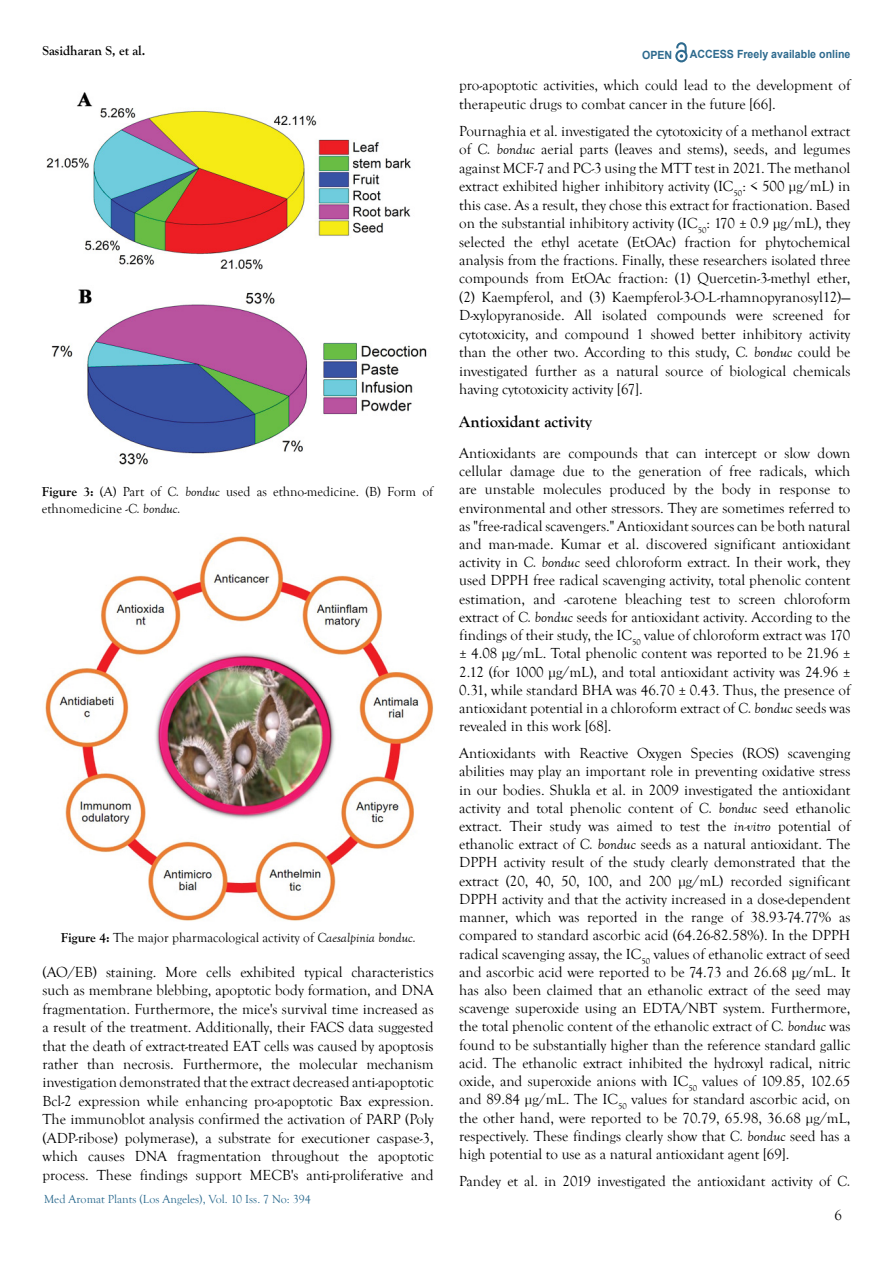
<style>
.page{position:relative;width:893px;height:1263px;background:#fff}
.page>*{position:absolute;margin:0;border:0;box-sizing:border-box;transform-origin:0 0}
.t1{font:700 16.5px "Goudy Old Style T";color:#000}
.t2{font:15px/18.3px "Goudy Old Style T";color:#000;text-align:justify}
.t3{font:13.5px/16.2px "Goudy Old Style T";color:#000}
.t4{font:700 13.5px "Goudy Old Style T";color:#000}
.t5{font:12px "Goudy Old Style T";color:#2c6b8f}
.t6{font:700 11.25px "Arial";color:#2d6a8e;scale:.94 1}
.s1{font-weight:700}
.s2{font-style:italic}
</style>
<div class="page">
<svg style="left:675px;top:43px;width:12px;height:19px"></svg>
<img style="left:46px;top:92px;width:381px;height:373px">
<img style="left:45px;top:536px;width:389px;height:385px">
<p class="t4" style="left:43px;top:43px;width:104px">Sasidharan S, et al.</p>
<p class="t6" style="left:642px;top:47px;width:34px">OPEN</p>
<p class="t6" style="left:690px;top:46px;width:172px">ACCESS Freely available online</p>
<p class="t3" style="left:42px;top:484px;width:393px"><span class="s1">Figure 3:</span> (A) Part of <span class="s2">C. bonduc</span> used as ethno-medicine. (B) Form of ethnomedicine -<span class="s2">C. bonduc.</span></p>
<p class="t3" style="left:61px;top:930px;width:356px"><span class="s1">Figure 4:</span> The major pharmacological activity of <span class="s2">Caesalpinia bonduc.</span></p>
<p class="t2" style="left:43px;top:963px;width:393px">(AO/EB) staining. More cells exhibited typical characteristics such as membrane blebbing, apoptotic body formation, and DNA fragmentation. Furthermore, the mice's survival time increased as a result of the treatment. Additionally, their FACS data suggested that the death of extract-treated EAT cells was caused by apoptosis rather than necrosis. Furthermore, the molecular mechanism investigation demonstrated that the extract decreased anti-apoptotic Bcl-2 expression while enhancing pro-apoptotic Bax expression.<br>The immunoblot analysis confirmed the activation of PARP (Poly (ADP-ribose) polymerase), a substrate for executioner caspase-3, which causes DNA fragmentation throughout the apoptotic process. These findings support MECB's anti-proliferative and</p>
<p class="t5" style="left:44px;top:1192px;width:268px">Med Aromat Plants (Los Angeles), Vol. 10 Iss. 7 No: 394</p>
<p class="t2" style="left:459px;top:77px;width:393px">pro-apoptotic activities, which could lead to the development of therapeutic drugs to combat cancer in the future [66].</p>
<p class="t2" style="left:459px;top:122px;width:393px">Pournaghia et al. investigated the cytotoxicity of a methanol extract of <span class="s2">C. bonduc</span> aerial parts (leaves and stems), seeds, and legumes against MCF-7 and PC-3 using the MTT test in 2021. The methanol extract exhibited higher inhibitory activity (IC<sub>50</sub>: &lt; 500 µg/mL) in this case. As a result, they chose this extract for fractionation. Based on the substantial inhibitory activity (IC<sub>50</sub>: 170 ± 0.9 µg/mL), they selected the ethyl acetate (EtOAc) fraction for phytochemical analysis from the fractions. Finally, these researchers isolated three compounds from EtOAc fraction: (1) Quercetin-3-methyl ether, (2) Kaempferol, and (3) Kaempferol-3-O-L-rhamnopyranosyl12)— D-xylopyranoside. All isolated compounds were screened for cytotoxicity, and compound 1 showed better inhibitory activity than the other two. According to this study, <span class="s2">C. bonduc</span> could be investigated further as a natural source of biological chemicals having cytotoxicity activity [67].</p>
<p class="t1" style="left:459px;top:412px;width:134px">Antioxidant activity</p>
<p class="t2" style="left:459px;top:444px;width:393px">Antioxidants are compounds that can intercept or slow down cellular damage due to the generation of free radicals, which are unstable molecules produced by the body in response to environmental and other stressors. They are sometimes referred to as "free-radical scavengers." Antioxidant sources can be both natural and man-made. Kumar et al. discovered significant antioxidant activity in <span class="s2">C. bonduc</span> seed chloroform extract. In their work, they used DPPH free radical scavenging activity, total phenolic content estimation, and -carotene bleaching test to screen chloroform extract of <span class="s2">C. bonduc</span> seeds for antioxidant activity. According to the findings of their study, the IC<sub>50</sub> value of chloroform extract was 170 ± 4.08 µg/mL. Total phenolic content was reported to be 21.96 ± 2.12 (for 1000 µg/mL), and total antioxidant activity was 24.96 ± 0.31, while standard BHA was 46.70 ± 0.43. Thus, the presence of antioxidant potential in a chloroform extract of <span class="s2">C. bonduc</span> seeds was revealed in this work [68].</p>
<p class="t2" style="left:459px;top:744px;width:393px">Antioxidants with Reactive Oxygen Species (ROS) scavenging abilities may play an important role in preventing oxidative stress in our bodies. Shukla et al. in 2009 investigated the antioxidant activity and total phenolic content of <span class="s2">C. bonduc</span> seed ethanolic extract. Their study was aimed to test the <span class="s2">in-vitro</span> potential of ethanolic extract of <span class="s2">C. bonduc</span> seeds as a natural antioxidant. The DPPH activity result of the study clearly demonstrated that the extract (20, 40, 50, 100, and 200 µg/mL) recorded significant DPPH activity and that the activity increased in a dose-dependent manner, which was reported in the range of 38.93-74.77% as compared to standard ascorbic acid (64.26-82.58%). In the DPPH radical scavenging assay, the IC<sub>50</sub> values of ethanolic extract of seed and ascorbic acid were reported to be 74.73 and 26.68 µg/mL. It has also been claimed that an ethanolic extract of the seed may scavenge superoxide using an EDTA/NBT system. Furthermore, the total phenolic content of the ethanolic extract of <span class="s2">C. bonduc</span> was found to be substantially higher than the reference standard gallic acid. The ethanolic extract inhibited the hydroxyl radical, nitric oxide, and superoxide anions with IC<sub>50</sub> values of 109.85, 102.65 and 89.84 µg/mL. The IC<sub>50</sub> values for standard ascorbic acid, on the other hand, were reported to be 70.79, 65.98, 36.68 µg/mL, respectively. These findings clearly show that <span class="s2">C. bonduc</span> seed has a high potential to use as a natural antioxidant agent [69].</p>
<p class="t2" style="left:459px;top:1172px;width:393px">Pandey et al. in 2019 investigated the antioxidant activity of <span class="s2">C.</span></p>
<p class="t2" style="left:834px;top:1207px;width:9px">6</p>
</div>
